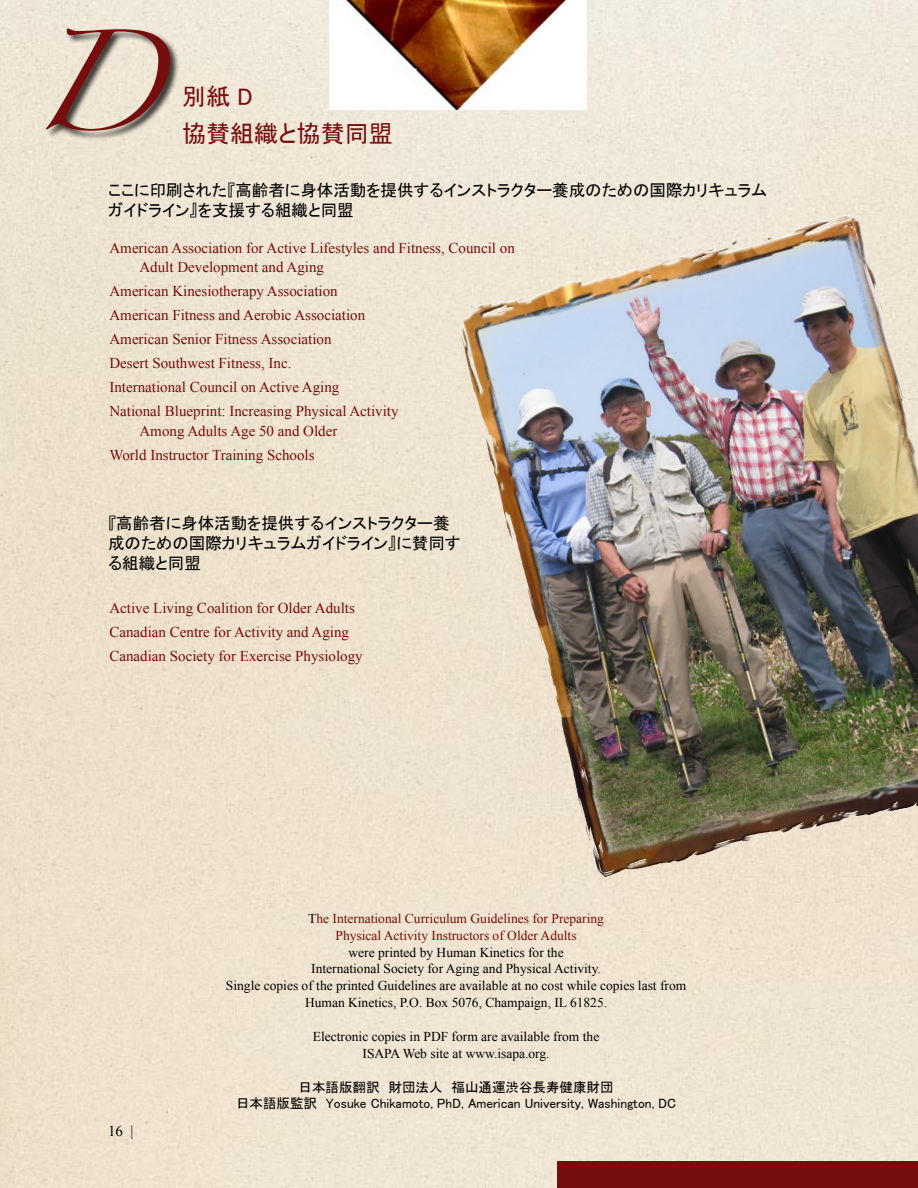
<style>
.page{position:relative;width:918px;height:1188px;background:#fff}
.page>*{position:absolute;margin:0;border:0;box-sizing:border-box;transform-origin:0 0}
.t1{font:24px/37.5px "MS P Gothic";color:#760e0d}
.t2{font:16.5px/20.2px "MS P Gothic";color:#000}
.t3{font:15px/24px "Times New Roman";color:#760e0d}
.t4{font:15px "Times New Roman";color:#000}
.t5{font:13.5px/16.8px "Times New Roman";color:#000;text-align:center}
.t6{font:13.5px/16.8px "Times New Roman";color:#760e0d;text-align:center}
.t7{font:13.5px/17px "MS P Gothic";color:#000;text-align:center}
.s1{color:#000}
</style>
<div class="page">
<img style="left:0;top:0;width:918px;height:1188px">
<img style="left:329px;top:0;width:257px;height:110px">
<div style="left:45px;top:27px;width:135px;height:114px;background:#000;opacity:.75"></div>
<svg style="left:46px;top:28px;width:124px;height:103px;background:#c5ab9f"></svg>
<div style="left:558px;top:1162px;width:360px;height:26px;background:#760e0d"></div>
<img style="left:475px;top:231px;width:443px;height:631px">
<h1 class="t1" style="left:182px;top:77px;width:212px">別紙 D<br>協賛組織と協賛同盟</h1>
<p class="t2" style="left:108px;top:180px;width:661px">ここに印刷された『高齢者に身体活動を提供するインストラクター養成のための国際カリキュラムガイドライン』を支援する組織と同盟</p>
<p class="t3" style="left:140px;top:238px;width:377px;line-height:19.5px;text-indent:-30px">American Association for Active Lifestyles and Fitness, Council on<br>Adult Development and Aging</p>
<p class="t3" style="left:110px;top:279px;width:291px">American Kinesiotherapy Association American Fitness and Aerobic Association American Senior Fitness Association<br>Desert Southwest Fitness, Inc.<br>International Council on Active Aging<br>National Blueprint: Increasing Physical Activity</p>
<p class="t3" style="left:110px;top:418px;width:229px;text-indent:30px">Among Adults Age 50 and Older<br>World Instructor Training Schools</p>
<p class="t2" style="left:108px;top:513px;width:354px">『高齢者に身体活動を提供するインストラクター養成のための国際カリキュラムガイドライン』に賛同する組織と同盟</p>
<p class="t3" style="left:110px;top:595px;width:255px">Active Living Coalition for Older Adults<br>Canadian Centre for Activity and Aging<br>Canadian Society for Exercise Physiology</p>
<p class="t4" style="left:108px;top:1121px;width:27px">16 |</p>
<p class="t6" style="left:308px;top:910px;width:297px"><span class="s1">T</span>he International Curriculum Guidelines for Preparing<br>Physical Activity Instructors of Older Adults</p>
<p class="t5" style="left:226px;top:943px;width:462px">were printed by Human Kinetics for the<br>International Society for Aging and Physical Activity.<br>Single copies of the printed Guidelines are available at no cost while copies last from Human Kinetics, P.O. Box 5076 , Champaign, IL 61825 .</p>
<p class="t5" style="left:313px;top:1028px;width:288px">Electronic copies in PDF form are available from the<br>ISAPA Web site at www.isapa.org.</p>
<p class="t7" style="left:236px;top:1078px;width:442px">日本語版翻訳　財団法人　福山通運渋谷長寿健康財団<br>日本語版監訳　Yosuke Chikamoto, PhD, American University, Washington, DC</p>
</div>
